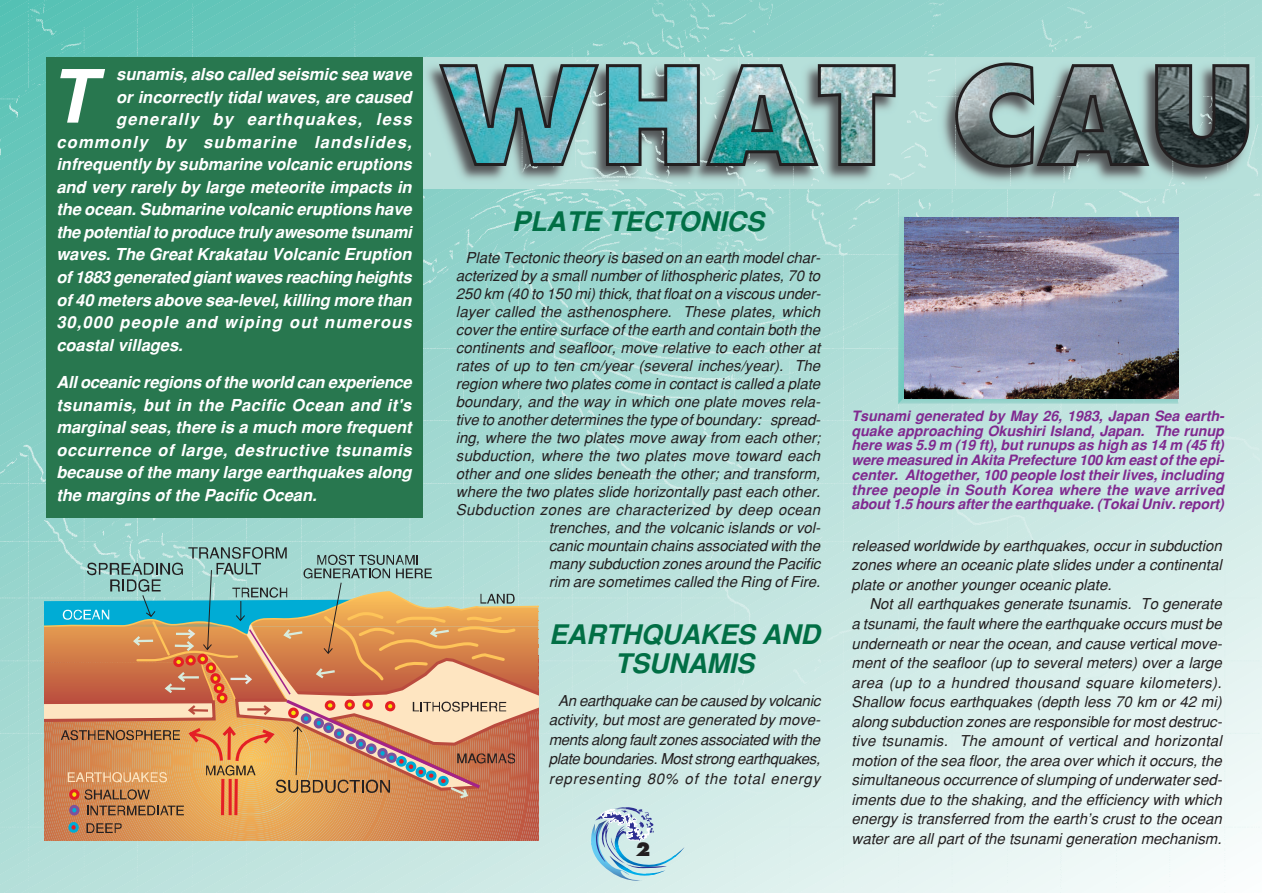
<style>
.page{position:relative;width:1263px;height:893px;background:#fff}
.page>*{position:absolute;margin:0;border:0;box-sizing:border-box;transform-origin:0 0}
.t1{font:italic 700 73.5px "Helvetica";color:#fff}
.t2{font:italic 700 27px/28.5px "Helvetica";letter-spacing:-.01em;color:#016f45;text-align:center}
.t3{font:800 18px "Futura";color:#231f20}
.t4{font:italic 700 16.5px/22.5px "Helvetica";color:#fff;text-align:justify}
.t5{font:italic 700 16.5px "Helvetica";letter-spacing:-.02em;color:#fff}
.t6{font:italic 700 16.5px "Helvetica";letter-spacing:.075em;color:#fff}
.t7{font:italic 700 16.5px "Helvetica";letter-spacing:.065em;color:#fff}
.t8{font:italic 15px/18px "Helvetica";color:#231f20;text-align:justify}
.t9{font:italic 700 14.25px/14.7px "Helvetica";letter-spacing:-.005em;color:#802990;text-align:justify}
</style>
<div class="page">
<svg style="left:1261px;top:0;width:1px;height:819px"></svg>
<img style="left:1260px;top:0;width:1px;height:820px">
<img style="left:0;top:0;width:1260px;height:892px">
<img style="left:591px;top:868px;width:15px;height:8px">
<svg style="left:591px;top:876px;width:15px;height:5px"></svg>
<img style="left:606px;top:875px;width:59px;height:6px">
<img style="left:606px;top:868px;width:60px;height:7px">
<svg style="left:591px;top:806px;width:93px;height:62px"></svg>
<svg style="left:44px;top:547px;width:494px;height:293px"></svg>
<svg style="left:173px;top:656px;width:11px;height:11px"></svg>
<svg style="left:186px;top:655px;width:10px;height:10px"></svg>
<div style="left:197px;top:653px;width:11px;height:11px;background:#f5e209;border:3px solid #e41f25;border-radius:50%"></div>
<svg style="left:206px;top:662px;width:10px;height:11px"></svg>
<svg style="left:210px;top:673px;width:11px;height:10px"></svg>
<svg style="left:214px;top:683px;width:10px;height:10px"></svg>
<svg style="left:217px;top:692px;width:10px;height:11px"></svg>
<div style="left:288px;top:707px;width:11px;height:11px;background:#f5e209;border:3px solid #e41f25;border-radius:50%"></div>
<svg style="left:325px;top:700px;width:10px;height:10px"></svg>
<svg style="left:363px;top:699px;width:10px;height:10px"></svg>
<svg style="left:385px;top:701px;width:10px;height:10px"></svg>
<svg style="left:345px;top:699px;width:10px;height:10px"></svg>
<svg style="left:301px;top:713px;width:10px;height:11px"></svg>
<svg style="left:314px;top:717px;width:10px;height:11px"></svg>
<div style="left:323px;top:722px;width:11px;height:11px;background:#00acd5;border:3px solid #7d519b;border-radius:50%"></div>
<svg style="left:334px;top:728px;width:10px;height:10px"></svg>
<svg style="left:346px;top:733px;width:10px;height:11px"></svg>
<svg style="left:356px;top:738px;width:10px;height:11px"></svg>
<div style="left:366px;top:743px;width:11px;height:11px;background:#00acd5;border:3px solid #7d519b;border-radius:50%"></div>
<svg style="left:377px;top:748px;width:11px;height:10px"></svg>
<svg style="left:386px;top:752px;width:11px;height:10px"></svg>
<svg style="left:396px;top:756px;width:11px;height:10px"></svg>
<svg style="left:406px;top:761px;width:10px;height:11px"></svg>
<svg style="left:416px;top:766px;width:10px;height:11px"></svg>
<svg style="left:426px;top:770px;width:11px;height:10px"></svg>
<svg style="left:438px;top:775px;width:11px;height:11px"></svg>
<div style="left:418px;top:57px;width:837px;height:131px;background:#b6e0da"></div>
<div style="left:46px;top:58px;width:376px;height:460px;background:#28774f"></div>
<img style="left:428px;top:59px;width:833px;height:126px">
<svg style="left:439px;top:62px;width:810px;height:106px"></svg>
<svg style="left:898px;top:217px;width:7px;height:187px"></svg>
<hr style="left:899px;top:403px;width:279px;height:1px;background:#96d4cc">
<hr style="left:899px;top:402px;width:279px;height:1px;background:#8ed2c9">
<hr style="left:899px;top:401px;width:279px;height:1px;background:#87cfc6">
<hr style="left:899px;top:400px;width:279px;height:1px;background:#7fcdc3">
<hr style="left:899px;top:399px;width:279px;height:1px;background:#78cbc1">
<hr style="left:899px;top:398px;width:279px;height:1px;background:#6fc9be">
<hr style="left:899px;top:397px;width:279px;height:1px;background:#66c6bb">
<hr style="left:899px;top:396px;width:279px;height:1px;background:#5ec4b8">
<hr style="left:899px;top:395px;width:279px;height:1px;background:#55c2b5">
<hr style="left:899px;top:394px;width:279px;height:1px;background:#46bfb2">
<hr style="left:899px;top:393px;width:279px;height:1px;background:#3abeb0">
<img style="left:905px;top:217px;width:273px;height:181px">
<p class="t4" style="left:116px;top:65px;width:297px">sunamis, also called seismic sea wave</p>
<p class="t4" style="left:116px;top:87px;width:297px">or incorrectly tidal waves, are caused</p>
<p class="t6" style="left:116px;top:113px;width:297px">generally by earthquakes, less</p>
<p class="t6" style="left:56px;top:136px;width:357px">commonly by submarine landslides,</p>
<p class="t4" style="left:56px;top:155px;width:357px">infrequently by submarine volcanic eruptions</p>
<p class="t4" style="left:56px;top:177px;width:357px">and very rarely by large meteorite impacts in</p>
<p class="t4" style="left:56px;top:200px;width:357px">the ocean. Submarine volcanic eruptions have</p>
<p class="t5" style="left:56px;top:226px;width:357px">the potential to produce truly awesome tsunami</p>
<p class="t4" style="left:56px;top:245px;width:357px">waves. The Great Krakatau Volcanic Eruption</p>
<p class="t5" style="left:56px;top:271px;width:357px">of 1883 generated giant waves reaching heights</p>
<p class="t4" style="left:56px;top:290px;width:357px">of 40 meters above sea-level, killing more than</p>
<p class="t7" style="left:56px;top:316px;width:357px">30,000 people and wiping out numerous</p>
<p class="t4" style="left:56px;top:335px;width:128px">coastal villages.</p>
<p class="t4" style="left:56px;top:372px;width:357px">All oceanic regions of the world can experience tsunamis, but in the Pacific Ocean and it's marginal seas, there is a much more frequent occurrence of large, destructive tsunamis because of the many large earthquakes along the margins of the Pacific Ocean.</p>
<h1 class="t1" style="left:50px;top:70px;width:46px">T</h1>
<h2 class="t2" style="left:512px;top:210px;width:253px">PLATE TECTONICS</h2>
<p class="t8" style="left:456px;top:250px;width:366px;text-align:right">Plate Tectonic theory is based on an earth model char&shy;acterized by a small number of lithospheric plates, 70 to 250 km (40 to 150 mi) thick, that float on a viscous under&shy;layer called the asthenosphere. These plates, which cover the entire surface of the earth and contain both the continents and seafloor, move relative to each other at rates of up to ten cm/year (several inches/year). The region where two plates come in contact is called a plate boundary, and the way in which one plate moves rela&shy;tive to another determines the type of boundary: spread&shy;ing, where the two plates move away from each other; subduction, where the two plates move toward each other and one slides beneath the other; and transform, where the two plates slide horizontally past each other.<br>Subduction zones are characterized by deep ocean trenches, and the volcanic islands or vol-<br>canic mountain chains associated with the<br>many subduction zones around the Pacific<br>rim are sometimes called the Ring of Fire.</p>
<h2 class="t2" style="left:549px;top:623px;width:272px">EARTHQUAKES AND<br>TSUNAMIS</h2>
<p class="t8" style="left:549px;top:692px;width:273px;line-height:19.5px;text-indent:9px">An earthquake can be caused by volcanic activity, but most are generated by move&shy;ments along fault zones associated with the plate boundaries. Most strong earthquakes, representing 80% of the total energy</p>
<p class="t3" style="left:636px;top:841px;width:16px">2</p>
<p class="t9" style="left:852px;top:410px;width:374px">Tsunami generated by May 26, 1983, Japan Sea earth&shy;quake approaching Okushiri Island, Japan. The runup here was 5.9 m (19 ft), but runups as high as 14 m (45 ft) were measured in Akita Prefecture 100 km east of the epi&shy;center. Altogether, 100 people lost their lives, including three people in South Korea where the wave arrived about 1.5 hours after the earthquake. (Tokai Univ. report)</p>
<p class="t8" style="left:852px;top:537px;width:372px;line-height:19.5px">released worldwide by earthquakes, occur in subduction zones where an oceanic plate slides under a continental plate or another younger oceanic plate.</p>
<p class="t8" style="left:852px;top:596px;width:372px;line-height:19.5px;text-indent:18px">Not all earthquakes generate tsunamis. To generate a tsunami, the fault where the earthquake occurs must be underneath or near the ocean, and cause vertical move&shy;ment of the seafloor (up to several meters) over a large area (up to a hundred thousand square kilometers).<br>Shallow focus earthquakes (depth less 70 km or 42 mi) along subduction zones are responsible for most destruc&shy;tive tsunamis. The amount of vertical and horizontal motion of the sea floor, the area over which it occurs, the simultaneous occurrence of slumping of underwater sed&shy;iments due to the shaking, and the efficiency with which energy is transferred from the earth’s crust to the ocean water are all part of the tsunami generation mechanism.</p>
</div>
